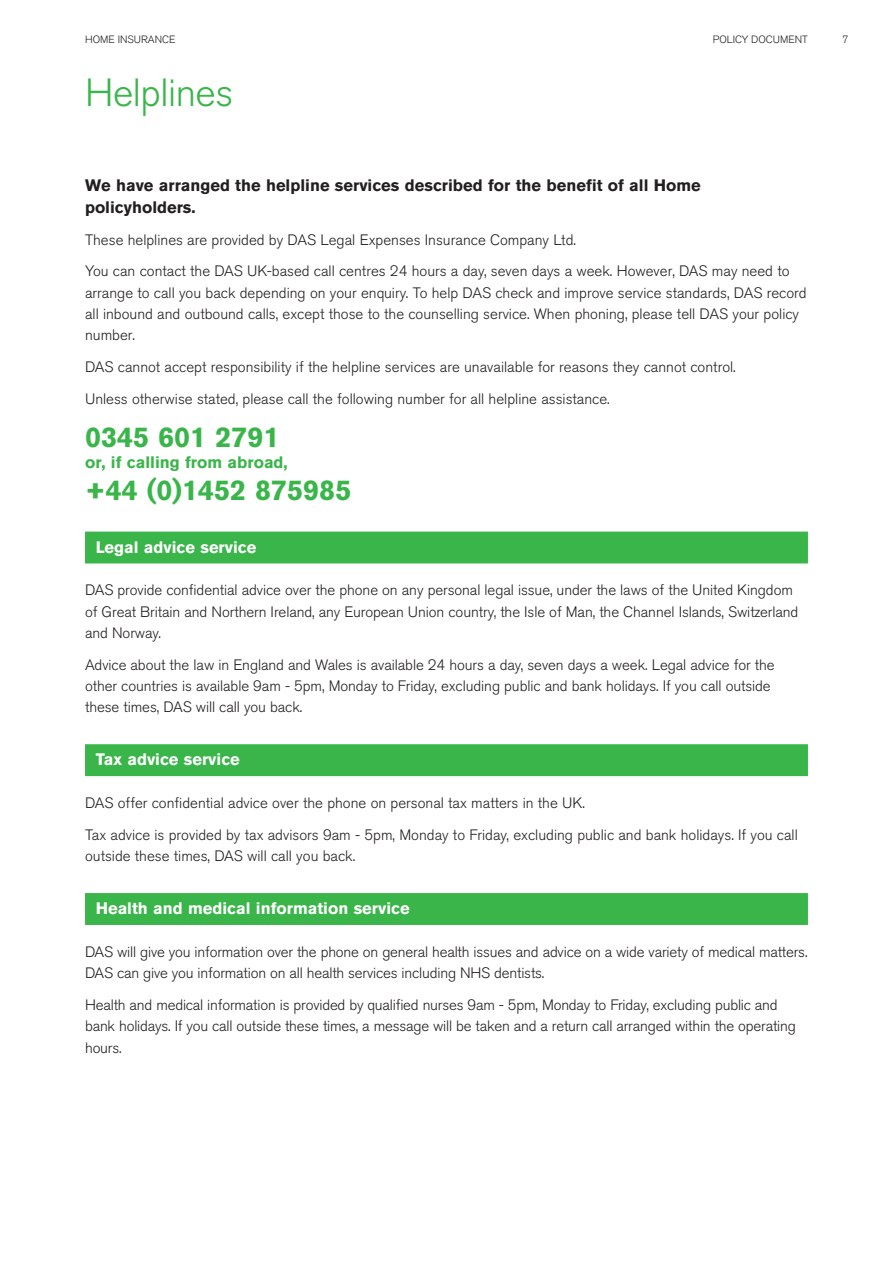
<style>
.page{position:relative;width:893px;height:1263px;background:#fff}
.page>*{position:absolute;margin:0;border:0;box-sizing:border-box;transform-origin:0 0}
.t1{font:300 39px "Akzidenz Grotesk BQ";letter-spacing:-.01em;color:#3ab54a}
.t2{font:700 28.5px "Akzidenz Grotesk BQ";color:#3ab54a}
.t3{font:700 16.5px/21.3px "Akzidenz Grotesk BQ";color:#231f20}
.t4{font:700 16.5px "Akzidenz Grotesk BQ";color:#fff}
.t5{font:700 16.5px "Akzidenz Grotesk BQ";color:#3ab54a}
.t6{font:300 15px/21.3px "Akzidenz Grotesk BQ";letter-spacing:-.005em;color:#231f20}
.t7{font:300 10.5px "Akzidenz Grotesk BQ";color:#231f20}
</style>
<div class="page">
<div style="left:85px;top:532px;width:723px;height:31px;background:#3ab54a"></div>
<div style="left:85px;top:744px;width:723px;height:32px;background:#3ab54a"></div>
<div style="left:85px;top:893px;width:723px;height:32px;background:#3ab54a"></div>
<p class="t7" style="left:85px;top:35px;width:92px">HOME INSURANCE</p>
<p class="t7" style="left:713px;top:35px;width:97px">POLICY DOCUMENT</p>
<p class="t7" style="left:843px;top:35px;width:8px">7</p>
<h1 class="t1" style="left:85px;top:79px;width:150px">Helplines</h1>
<p class="t3" style="left:85px;top:176px;width:617px">We have arranged the helpline services described for the benefit of all Home policyholders.</p>
<p class="t6" style="left:85px;top:225px;width:706px;line-height:32px">These helplines are provided by DAS Legal Expenses Insurance Company Ltd.<br>You can contact the DAS UK-based call centres 24 hours a day, seven days a week. However, DAS may need to</p>
<p class="t6" style="left:85px;top:284px;width:723px">arrange to call you back depending on your enquiry. To help DAS check and improve service standards, DAS record all inbound and outbound calls, except those to the counselling service. When phoning, please tell DAS your policy number.</p>
<p class="t6" style="left:85px;top:353px;width:652px;line-height:32px">DAS cannot accept responsibility if the helpline services are unavailable for reasons they cannot control.<br>Unless otherwise stated, please call the following number for all helpline assistance.</p>
<h2 class="t2" style="left:85px;top:426px;width:196px">0345 601 2791</h2>
<p class="t5" style="left:85px;top:456px;width:204px">or, if calling from abroad,</p>
<h2 class="t2" style="left:85px;top:480px;width:268px">+44 (0)1452 875985</h2>
<p class="t4" style="left:96px;top:541px;width:162px">Legal advice service</p>
<p class="t6" style="left:85px;top:581px;width:715px">DAS provide confidential advice over the phone on any personal legal issue, under the laws of the United Kingdom of Great Britain and Northern Ireland, any European Union country, the Isle of Man, the Channel Islands, Switzerland and Norway.</p>
<p class="t6" style="left:85px;top:656px;width:691px">Advice about the law in England and Wales is available 24 hours a day, seven days a week. Legal advice for the other countries is available 9am - 5pm, Monday to Friday, excluding public and bank holidays. If you call outside these times, DAS will call you back.</p>
<p class="t4" style="left:96px;top:754px;width:146px">Tax advice service</p>
<p class="t6" style="left:85px;top:788px;width:714px;line-height:32px">DAS offer confidential advice over the phone on personal tax matters in the UK.<br>Tax advice is provided by tax advisors 9am - 5pm, Monday to Friday, excluding public and bank holidays. If you call</p>
<p class="t6" style="left:85px;top:847px;width:272px">outside these times, DAS will call you back.</p>
<p class="t4" style="left:96px;top:903px;width:315px">Health and medical information service</p>
<p class="t6" style="left:85px;top:943px;width:724px">DAS will give you information over the phone on general health issues and advice on a wide variety of medical matters.<br>DAS can give you information on all health services including NHS dentists.</p>
<p class="t6" style="left:85px;top:996px;width:712px">Health and medical information is provided by qualified nurses 9am - 5pm, Monday to Friday, excluding public and bank holidays. If you call outside these times, a message will be taken and a return call arranged within the operating hours.</p>
</div>
